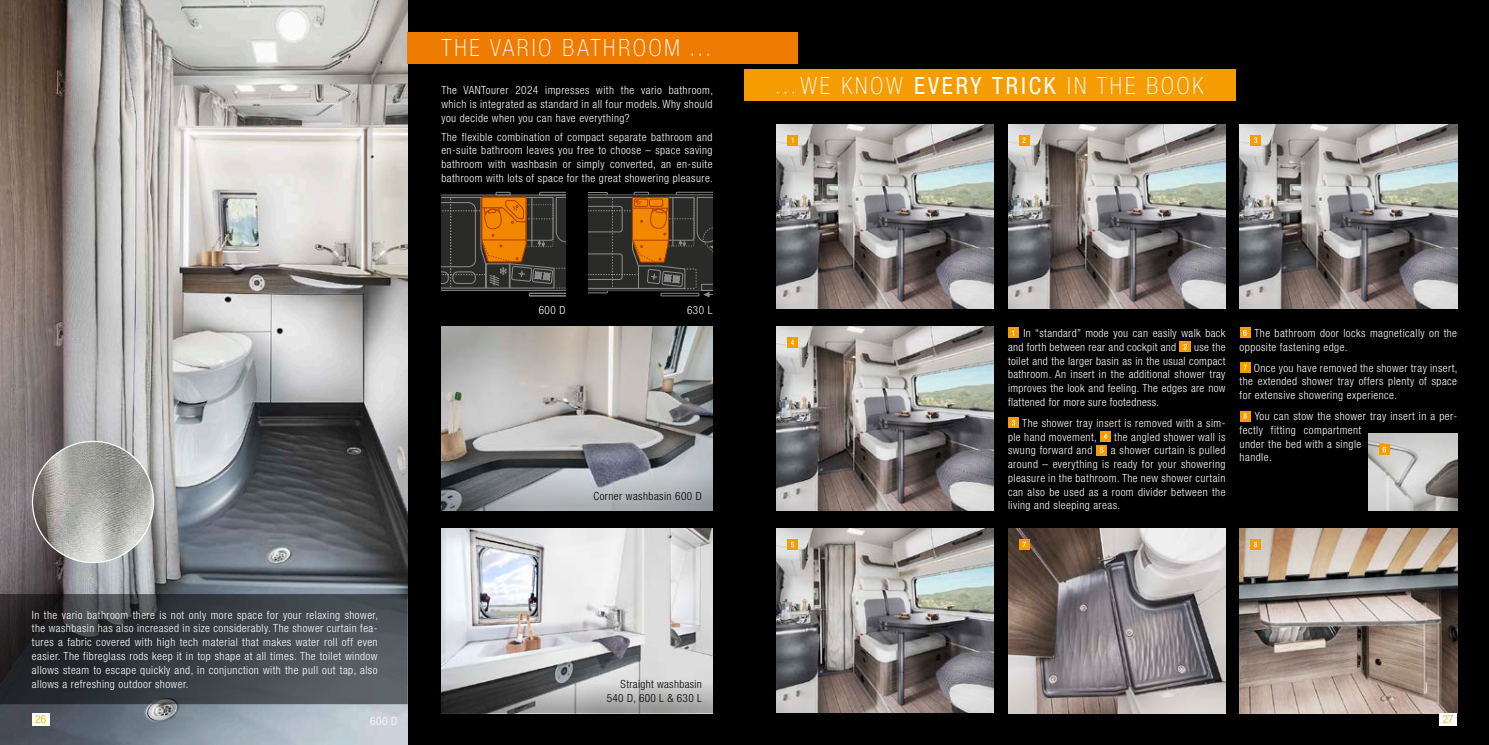
<style>
.page{position:relative;width:1489px;height:745px;background:#fff}
.page>*{position:absolute;margin:0;border:0;box-sizing:border-box;transform-origin:0 0}
.t1{font:100 condensed 23.75px "Helvetica Neue LT Std";letter-spacing:.12em;color:#fff}
.t2{font:300 condensed 11.25px/13.8px "Helvetica Neue LT Std";letter-spacing:.04em;color:#fff;text-align:justify}
.t3{font:300 condensed 11.25px/13.8px "Helvetica Neue LT Std";letter-spacing:.03em;color:#000;text-align:right}
.t4{font:300 condensed 11.25px "Helvetica Neue LT Std";color:#f59d00}
.s1{font-weight:400}
</style>
<div class="page">
<div style="left:0;top:0;width:1488px;height:744px;background:#000"></div>
<img style="left:441px;top:528px;width:271px;height:142px">
<svg style="left:441px;top:670px;width:271px;height:42px;background:#949495"></svg>
<img style="left:441px;top:326px;width:271px;height:133px">
<svg style="left:441px;top:459px;width:271px;height:51px;background:#8a8e93"></svg>
<img style="left:776px;top:124px;width:217px;height:184px">
<img style="left:0;top:0;width:407px;height:744px">
<svg style="left:0;top:593px;width:407px;height:110px;background:#3b3f44"></svg>
<img style="left:1008px;top:124px;width:217px;height:184px">
<svg style="left:787px;top:135px;width:10px;height:10px"></svg>
<div style="left:1018px;top:135px;width:11px;height:10px;background:#f59d00"></div>
<svg style="left:1022px;top:137px;width:3px;height:6px"></svg>
<img style="left:1239px;top:124px;width:217px;height:184px">
<div style="left:1250px;top:135px;width:10px;height:10px;background:#f59d00"></div>
<svg style="left:1254px;top:137px;width:3px;height:6px"></svg>
<img style="left:776px;top:528px;width:217px;height:184px">
<div style="left:787px;top:539px;width:10px;height:10px;background:#f59d00"></div>
<svg style="left:791px;top:541px;width:3px;height:6px"></svg>
<img style="left:776px;top:326px;width:217px;height:184px">
<div style="left:787px;top:337px;width:10px;height:10px;background:#f59d00"></div>
<svg style="left:790px;top:339px;width:4px;height:6px"></svg>
<img style="left:1239px;top:528px;width:217px;height:184px">
<img style="left:1008px;top:528px;width:217px;height:184px">
<div style="left:1018px;top:539px;width:11px;height:10px;background:#f59d00"></div>
<svg style="left:1022px;top:541px;width:3px;height:6px"></svg>
<img style="left:1368px;top:433px;width:88px;height:77px">
<svg style="left:1378px;top:444px;width:11px;height:10px"></svg>
<svg style="left:1382px;top:446px;width:3px;height:6px"></svg>
<div style="left:1250px;top:539px;width:11px;height:10px;background:#f59d00"></div>
<svg style="left:1254px;top:541px;width:3px;height:6px"></svg>
<img style="left:33px;top:441px;width:121px;height:121px;border-radius:60px">
<svg style="left:441px;top:191px;width:125px;height:105px;background:#5c4429"></svg>
<svg style="left:588px;top:192px;width:124px;height:105px;background:#523f29"></svg>
<div style="left:744px;top:69px;width:492px;height:32px;background:#f59d00"></div>
<div style="left:407px;top:32px;width:391px;height:32px;background:#ef7c00"></div>
<div style="left:1007px;top:327px;width:11px;height:11px;background:#f59d00"></div>
<div style="left:1179px;top:341px;width:11px;height:11px;background:#f59d00"></div>
<svg style="left:1183px;top:344px;width:3px;height:5px"></svg>
<div style="left:1007px;top:417px;width:11px;height:11px;background:#f59d00"></div>
<svg style="left:1011px;top:419px;width:4px;height:6px"></svg>
<svg style="left:1100px;top:431px;width:10px;height:10px"></svg>
<svg style="left:1103px;top:433px;width:3px;height:6px"></svg>
<div style="left:1096px;top:444px;width:10px;height:11px;background:#f59d00"></div>
<svg style="left:1100px;top:447px;width:3px;height:5px"></svg>
<div style="left:1239px;top:327px;width:11px;height:11px;background:#f59d00"></div>
<svg style="left:1243px;top:330px;width:3px;height:5px"></svg>
<div style="left:1239px;top:362px;width:11px;height:10px;background:#f59d00"></div>
<svg style="left:1243px;top:364px;width:3px;height:6px"></svg>
<div style="left:1239px;top:410px;width:11px;height:11px;background:#f59d00"></div>
<svg style="left:1243px;top:413px;width:3px;height:5px"></svg>
<div style="left:32px;top:712px;width:18px;height:13px;background:#fff"></div>
<div style="left:1439px;top:712px;width:17px;height:13px;background:#fff"></div>
<h1 class="t1" style="left:441px;top:35px;width:272px">THE VARIO BATHROOM …</h1>
<p class="t2" style="left:441px;top:83px;width:273px">The VANTourer 2024 impresses with the vario bathroom, which is integrated as standard in all four models. Why should you decide when you can have everything?</p>
<p class="t2" style="left:441px;top:129px;width:273px">The flexible combination of compact separate bathroom and en-suite bathroom leaves you free to choose – space saving bathroom with washbasin or simply converted, an en-suite bathroom with lots of space for the great showering pleasure.</p>
<p class="t2" style="left:538px;top:303px;width:28px">600 D</p>
<p class="t2" style="left:687px;top:303px;width:27px">630 L</p>
<p class="t2" style="left:32px;top:607px;width:347px">In the vario bathroom there is not only more space for your relaxing shower, the washbasin has also increased in size considerably. The shower curtain fea&shy;tures a fabric covered with high tech material that makes water roll off even easier. The fibreglass rods keep it in top shape at all times. The toilet window allows steam to escape quickly and, in conjunction with the pull out tap, also allows a refreshing outdoor shower.</p>
<p class="t3" style="left:593px;top:489px;width:110px">Corner washbasin 600 D</p>
<p class="t3" style="left:606px;top:676px;width:97px">Straight washbasin<br>540 D, 600 L &amp; 630 L</p>
<h1 class="t1" style="left:773px;top:72px;width:431px">…WE KNOW <span class="s1">EVERY TRICK</span> IN THE BOOK</h1>
<p class="t2" style="left:1007px;top:326px;width:219px;text-indent:15px">In “standard” mode you can easily walk back and forth between rear and cockpit and</p>
<p class="t2" style="left:1007px;top:339px;width:219px;text-indent:186px">use the toilet and the larger basin as in the usual compact bathroom. An insert in the additional shower tray improves the look and feeling. The edges are now flattened for more sure footedness.</p>
<p class="t2" style="left:1007px;top:415px;width:219px;text-indent:14px">The shower tray insert is removed with a sim&shy;ple hand movement,</p>
<p class="t2" style="left:1114px;top:429px;width:113px">the angled shower wall is</p>
<p class="t2" style="left:1007px;top:443px;width:86px">swung forward and</p>
<p class="t2" style="left:1007px;top:443px;width:219px;text-indent:103px">a shower curtain is pulled around – everything is ready for your showering pleasure in the bathroom. The new shower curtain can also be used as a room divider between the living and sleeping areas.</p>
<p class="t2" style="left:1239px;top:326px;width:219px;text-indent:15px">The bathroom door locks magnetically on the opposite fastening edge.</p>
<p class="t2" style="left:1239px;top:360px;width:219px;text-indent:14px">Once you have removed the shower tray insert, the extended shower tray offers plenty of space for extensive showering experience.</p>
<p class="t2" style="left:1239px;top:409px;width:219px;text-align:left;text-indent:15px">You can stow the shower tray insert in a per&shy;fectly fitting compartment<br>under the bed with a single<br>handle.</p>
<p class="t4" style="left:35px;top:712px;width:12px">26</p>
<p class="t4" style="left:1442px;top:712px;width:12px">27</p>
<p class="t2" style="left:370px;top:714px;width:28px">600 D</p>
</div>
